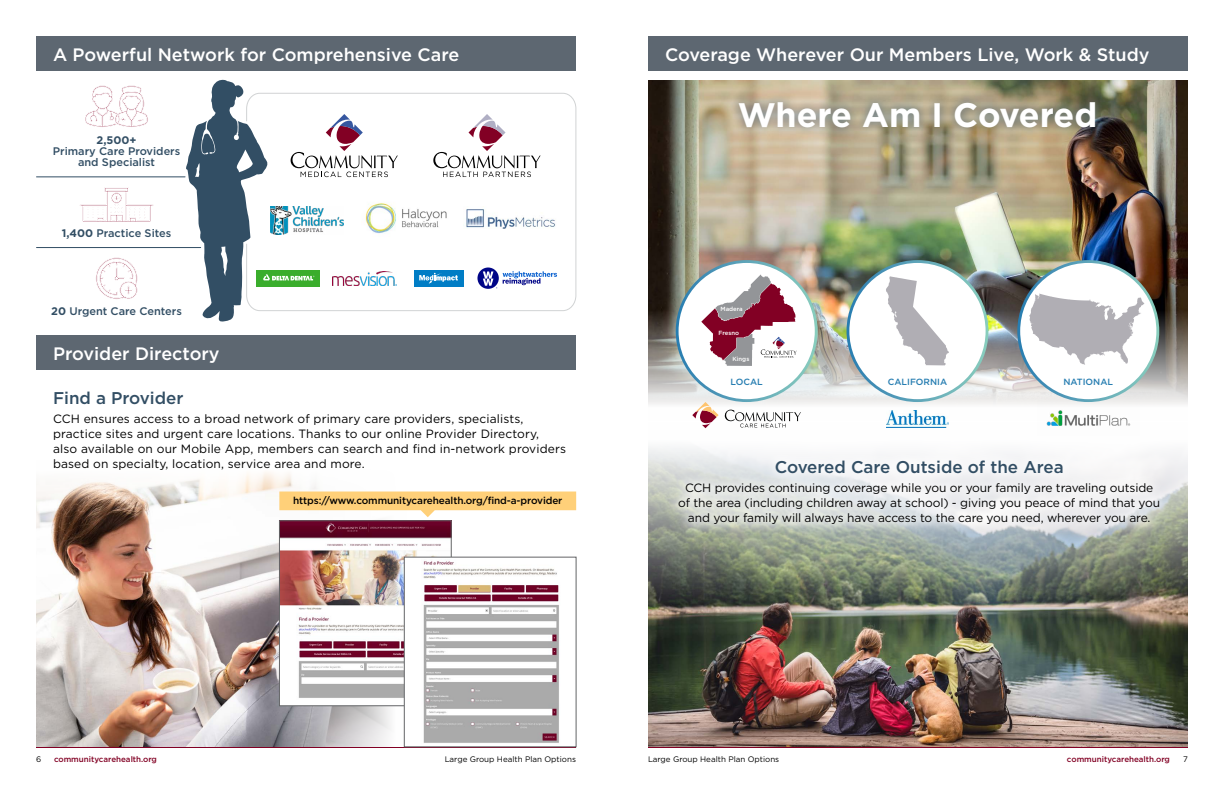
<style>
.page{position:relative;width:1224px;height:792px;background:#fff}
.page>*{position:absolute;margin:0;border:0;box-sizing:border-box;transform-origin:0 0}
.t1{font:700 34px "Gotham";letter-spacing:-.01em;color:#fff}
.t2{font:500 18px "Gotham";color:#fff}
.t3{font:500 17px "Gotham";color:#324e64}
.t4{font:12px/15px "Gotham";letter-spacing:-.005em;color:#000}
.t5{font:500 11px/11px "Gotham";color:#324e64;text-align:center}
.t6{font:700 11px "Gotham";color:#324e64}
.t7{font:500 10px "Gotham";letter-spacing:-.01em;color:#000}
.t8{font:500 9px "Gotham";color:#267db1}
.t9{font:8px "Gotham";color:#000}
.t10{font:500 8px "Gotham";color:#820024}
.t11{font:500 6px "Gotham";color:#fff}
.s1{font-weight:700}
</style>
<div class="page">
<hr style="left:36px;top:747px;width:540px;height:1px;background:#820024">
<hr style="left:648px;top:747px;width:540px;height:1px;background:#820024">
<svg style="left:398px;top:92px;width:179px;height:219px"></svg>
<div style="left:36px;top:36px;width:540px;height:35px;background:#5d6771"></div>
<img style="left:36px;top:472px;width:370px;height:275px">
<div style="left:36px;top:335px;width:540px;height:35px;background:#5d6771"></div>
<img style="left:281px;top:523px;width:168px;height:181px">
<div style="left:279px;top:521px;width:172px;height:185px;border:1px solid #636466"></div>
<img style="left:406px;top:560px;width:153px;height:183px">
<div style="left:404px;top:557px;width:172px;height:190px;border:1px solid #636466"></div>
<svg style="left:279px;top:492px;width:297px;height:25px"></svg>
<svg style="left:96px;top:257px;width:42px;height:42px"></svg>
<hr style="left:36px;top:176px;width:149px;height:1px;background:#324e64">
<hr style="left:36px;top:247px;width:165px;height:1px;background:#324e64">
<svg style="left:85px;top:85px;width:63px;height:42px"></svg>
<svg style="left:80px;top:187px;width:74px;height:35px"></svg>
<img style="left:398px;top:197px;width:54px;height:42px">
<div style="left:414px;top:270px;width:49px;height:16px;background:#007dc5"></div>
<svg style="left:419px;top:273px;width:39px;height:11px"></svg>
<svg style="left:477px;top:268px;width:80px;height:21px"></svg>
<svg style="left:186px;top:79px;width:212px;height:243px"></svg>
<svg style="left:432px;top:114px;width:109px;height:63px"></svg>
<img style="left:271px;top:206px;width:73px;height:29px">
<img style="left:463px;top:207px;width:94px;height:22px">
<img style="left:648px;top:81px;width:540px;height:666px">
<div style="left:648px;top:36px;width:540px;height:35px;background:#5d6771"></div>
<div style="left:677px;top:262px;width:139px;height:139px;background:#fff;border-radius:50%"></div>
<div style="left:676px;top:260px;width:142px;height:142px;border:3px solid #fff;border-radius:50%"></div>
<div style="left:848px;top:262px;width:139px;height:139px;background:#fff;border-radius:50%"></div>
<div style="left:847px;top:260px;width:141px;height:142px;border:3px solid #fff;border-radius:50%"></div>
<div style="left:1019px;top:262px;width:139px;height:139px;background:#fff;border-radius:50%"></div>
<div style="left:1017px;top:260px;width:142px;height:142px;border:3px solid #fff;border-radius:50%"></div>
<div style="left:730px;top:92px;width:375px;height:45px;background:#44627b;opacity:.75"></div>
<div style="left:667px;top:448px;width:505px;height:88px;background:#fff;opacity:.75"></div>
<svg style="left:886px;top:276px;width:63px;height:89px"></svg>
<svg style="left:1029px;top:294px;width:115px;height:71px"></svg>
<img style="left:886px;top:411px;width:63px;height:16px">
<img style="left:1037px;top:401px;width:102px;height:34px">
<svg style="left:692px;top:402px;width:109px;height:26px"></svg>
<svg style="left:701px;top:275px;width:96px;height:91px"></svg>
<h2 class="t2" style="left:53px;top:42px;width:408px">A Powerful Network for Comprehensive Care</h2>
<p class="t6" style="left:97px;top:133px;width:42px">2,500+</p>
<p class="t5" style="left:53px;top:146px;width:129px">Primary Care Providers and Specialist</p>
<p class="t5" style="left:62px;top:228px;width:111px"><span class="s1">1,400</span> Practice Sites</p>
<p class="t5" style="left:51px;top:306px;width:132px"><span class="s1">20</span> Urgent Care Centers</p>
<h2 class="t2" style="left:53px;top:342px;width:168px">Provider Directory</h2>
<h3 class="t3" style="left:53px;top:387px;width:132px">Find a Provider</h3>
<p class="t4" style="left:53px;top:411px;width:515px">CCH ensures access to a broad network of primary care providers, specialists, practice sites and urgent care locations. Thanks to our online Provider Directory, also available on our Mobile App, members can search and find in-network providers based on specialty, location, service area and more.</p>
<p class="t7" style="left:293px;top:494px;width:271px">https://www.communitycarehealth.org/find-a-provider</p>
<h2 class="t2" style="left:665px;top:42px;width:486px">Coverage Wherever Our Members Live, Work &amp; Study</h2>
<h1 class="t1" style="left:738px;top:92px;width:361px">Where Am I Covered</h1>
<p class="t11" style="left:721px;top:305px;width:24px">Madera</p>
<p class="t11" style="left:719px;top:329px;width:22px">Fresno</p>
<p class="t11" style="left:733px;top:355px;width:18px">Kings</p>
<p class="t8" style="left:731px;top:376px;width:34px">LOCAL</p>
<p class="t8" style="left:888px;top:376px;width:61px">CALIFORNIA</p>
<p class="t8" style="left:1064px;top:376px;width:51px">NATIONAL</p>
<h3 class="t3" style="left:775px;top:456px;width:291px">Covered Care Outside of the Area</h3>
<p class="t4" style="left:678px;top:480px;width:484px;text-align:center">CCH provides continuing coverage while you or your family are traveling outside of the area (including children away at school) - giving you peace of mind that you and your family will always have access to the care you need, wherever you are.</p>
<p class="t9" style="left:36px;top:754px;width:7px">6</p>
<p class="t10" style="left:54px;top:754px;width:105px">communitycarehealth.org</p>
<p class="t9" style="left:445px;top:754px;width:133px">Large Group Health Plan Options</p>
<p class="t9" style="left:648px;top:754px;width:133px">Large Group Health Plan Options</p>
<p class="t10" style="left:1067px;top:754px;width:105px">communitycarehealth.org</p>
<p class="t9" style="left:1183px;top:754px;width:6px">7</p>
</div>
